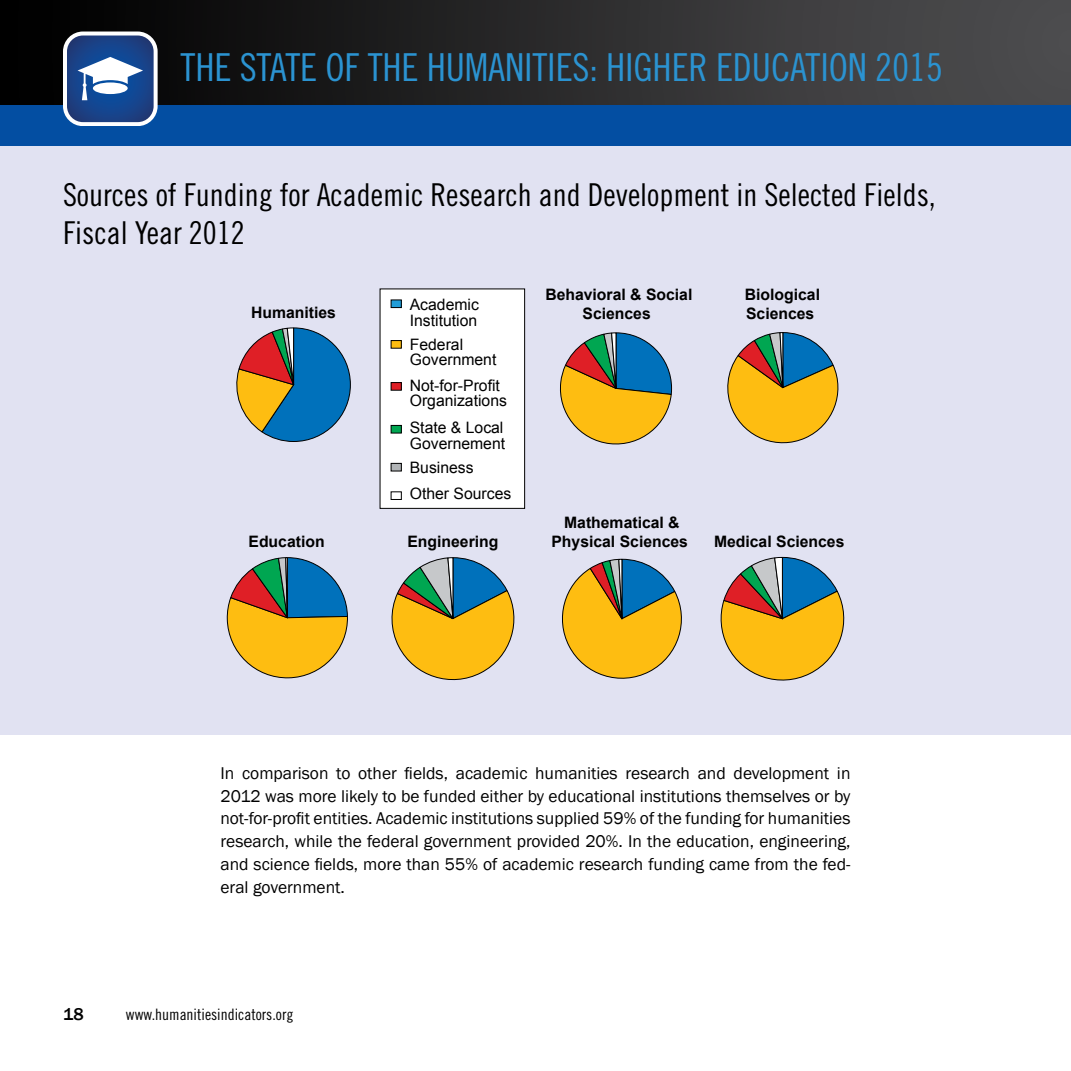
<style>
.page{position:relative;width:1071px;height:1071px;background:#fff}
.page>*{position:absolute;margin:0;border:0;box-sizing:border-box;transform-origin:0 0}
.t1{font:38.5px "Trade Gothic LT Std Cn 18";letter-spacing:-.005em;color:#2b93d1}
.t2{font:31.5px/37.8px "Trade Gothic LT Std Cn 18";color:#000}
.t3{font:17.5px/22.8px "Franklin Gothic";color:#000;text-align:justify}
.t4{font:500 17.5px "Franklin Gothic";color:#000}
.t5{font:700 15.75px/18.9px "Arial";color:#000}
.t6{font:15.75px/15.8px "Arial";color:#000}
.t7{font:15.75px "Trade Gothic LT Std Cn 18";color:#000}
</style>
<div class="page">
<div style="left:0;top:105px;width:1071px;height:42px;background:#034ea2"></div>
<div style="left:0;top:0;width:1071px;height:105px;background:linear-gradient(to right,#000,#515153)"></div>
<svg style="left:63px;top:32px;width:94px;height:94px"></svg>
<svg style="left:67px;top:36px;width:87px;height:86px"></svg>
<div style="left:93px;top:82px;width:35px;height:12px;background:#fff;border-radius:50%"></div>
<div style="left:0;top:147px;width:1071px;height:588px;background:#e1e2f2"></div>
<svg style="left:236px;top:327px;width:115px;height:115px"></svg>
<svg style="left:727px;top:332px;width:112px;height:112px"></svg>
<svg style="left:560px;top:332px;width:112px;height:113px"></svg>
<svg style="left:720px;top:557px;width:125px;height:124px"></svg>
<svg style="left:391px;top:557px;width:124px;height:124px"></svg>
<svg style="left:562px;top:558px;width:120px;height:121px"></svg>
<svg style="left:227px;top:557px;width:121px;height:122px"></svg>
<div style="left:380px;top:289px;width:145px;height:219px;background:#fff"></div>
<div style="left:380px;top:288px;width:145px;height:221px;border:1px solid #000"></div>
<div style="left:391px;top:300px;width:10px;height:8px;background:#219dd8"></div>
<div style="left:391px;top:299px;width:11px;height:9px;border:1px solid #000"></div>
<div style="left:391px;top:341px;width:10px;height:7px;background:#febd11"></div>
<div style="left:391px;top:340px;width:11px;height:9px;border:1px solid #000"></div>
<div style="left:391px;top:383px;width:10px;height:7px;background:#df1f26"></div>
<div style="left:391px;top:382px;width:11px;height:9px;border:1px solid #000"></div>
<div style="left:391px;top:491px;width:11px;height:9px;border:1px solid #000"></div>
<div style="left:391px;top:425px;width:10px;height:8px;background:#00a651"></div>
<div style="left:391px;top:425px;width:11px;height:9px;border:1px solid #000"></div>
<div style="left:391px;top:463px;width:10px;height:8px;background:#b1b4b6"></div>
<div style="left:391px;top:463px;width:11px;height:8px;border:1px solid #000"></div>
<h1 class="t1" style="left:181px;top:45px;width:764px">THE STATE OF THE HUMANITIES: HIGHER EDUCATION 2015</h1>
<h2 class="t2" style="left:63px;top:176px;width:874px">Sources of Funding for Academic Research and Development in Selected Fields,<br>Fiscal Year 2012</h2>
<p class="t5" style="left:251px;top:304px;width:86px">Humanities</p>
<p class="t6" style="left:410px;top:297px;width:71px">Academic<br>Institution</p>
<p class="t6" style="left:410px;top:336px;width:88px">Federal<br>Government</p>
<p class="t6" style="left:410px;top:377px;width:99px">Not-for-Profit<br>Organizations</p>
<p class="t6" style="left:410px;top:420px;width:97px">State &amp; Local<br>Governement</p>
<p class="t6" style="left:410px;top:486px;width:103px">Other Sources</p>
<p class="t6" style="left:410px;top:460px;width:65px">Business</p>
<p class="t5" style="left:545px;top:286px;width:149px;text-align:center">Behavioral &amp; Social<br>Sciences</p>
<p class="t5" style="left:564px;top:513px;width:117px">Mathematical &amp;</p>
<p class="t5" style="left:745px;top:286px;width:77px">Biological<br>Sciences</p>
<p class="t5" style="left:249px;top:533px;width:78px">Education</p>
<p class="t5" style="left:551px;top:532px;width:138px">Physical Sciences</p>
<p class="t5" style="left:407px;top:533px;width:93px">Engineering</p>
<p class="t5" style="left:714px;top:533px;width:132px">Medical Sciences</p>
<p class="t3" style="left:220px;top:762px;width:632px">In comparison to other fields, academic humanities research and development in 2012 was more likely to be funded either by educational institutions themselves or by not-for-profit entities. Academic institutions supplied 59% of the funding for humanities research, while the federal government provided 20%. In the education, engineering, and science fields, more than 55% of academic research funding came from the fed&shy;eral government.</p>
<p class="t4" style="left:63px;top:1004px;width:22px">18</p>
<p class="t7" style="left:126px;top:1005px;width:169px">www.humanitiesindicators.org</p>
</div>
